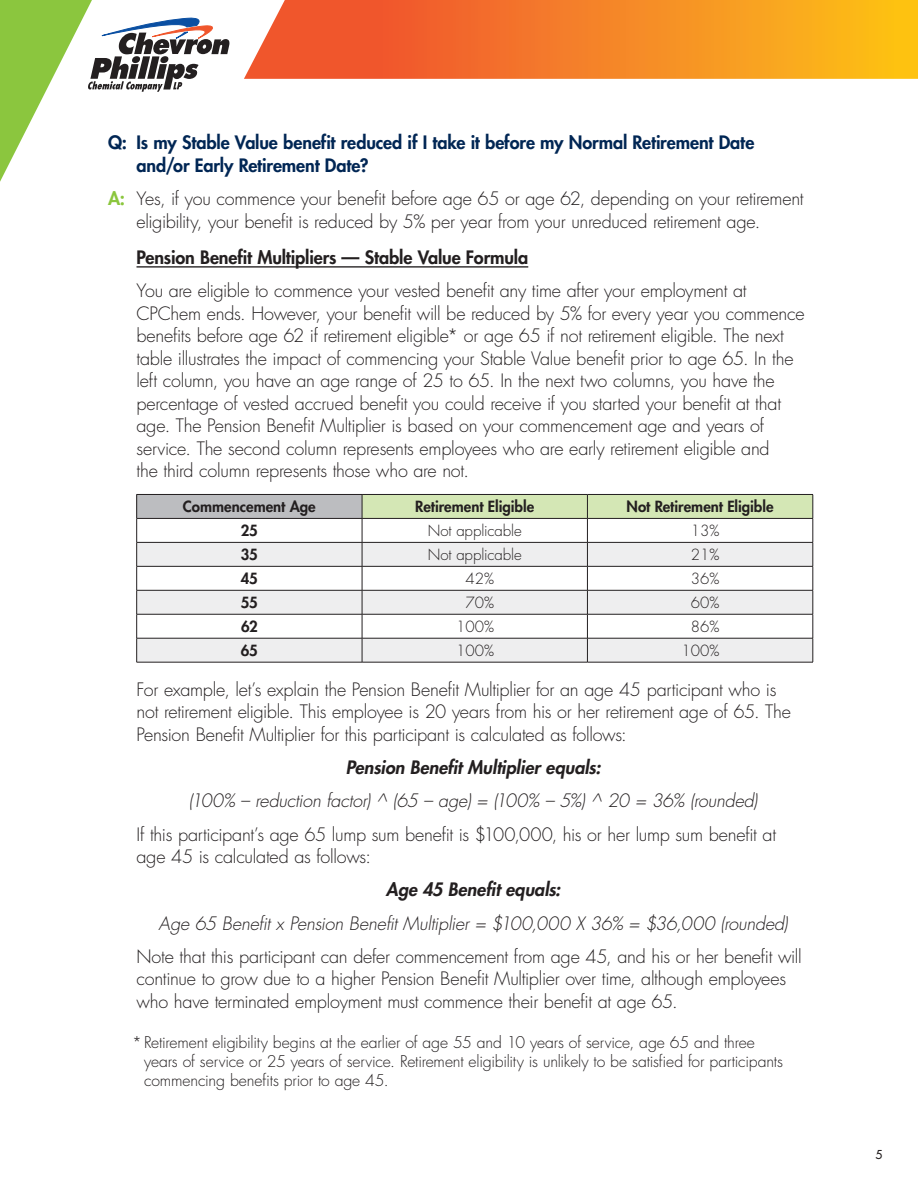
<style>
.page{position:relative;width:918px;height:1188px;background:#fff}
.page>*{position:absolute;margin:0;border:0;box-sizing:border-box;transform-origin:0 0}
.Answer{font:300 18px/22.5px "Futura";letter-spacing:-.015em;color:#231f20}
.Answer-2{font:italic 300 18px "Futura";letter-spacing:-.01em;color:#231f20}
.Question{font:800 18px/22.5px "Futura";letter-spacing:-.005em;color:#002654}
.Answer-3{font:italic 800 18px "Futura";letter-spacing:-.005em;color:#231f20}
.Answer-4{font:800 18px "Futura";letter-spacing:-.005em;color:#231f20}
.asterisk{font:300 15.75px/18.8px "Futura";letter-spacing:-.01em;color:#231f20}
.table_body{font:300 15px "Futura";color:#231f20}
.table_hd2{font:800 15px "Futura";color:#231f20}
.table_body-2{font:800 15px "Futura";letter-spacing:-.025em;color:#231f20}
.t1{font:12px "Futura";color:#231f20}
.s1{font-weight:800;color:#8bc63e}
</style>
<div class="page">
<svg style="left:244px;top:0;width:674px;height:79px;background:#f5872c"></svg>
<svg style="left:0;top:0;width:230px;height:182px"></svg>
<hr style="left:136px;top:266px;width:392px;height:2px;background:#231f20">
<div style="left:137px;top:494px;width:225px;height:24px;background:#bcbdc0"></div>
<svg style="left:137px;top:543px;width:225px;height:119px;fill:#eeeeef"></svg>
<hr style="left:136px;top:494px;width:226px;height:1px;background:#231f20">
<hr style="left:136px;top:518px;width:226px;height:1px;background:#231f20">
<hr style="left:136px;top:542px;width:226px;height:1px;background:#231f20">
<hr style="left:136px;top:566px;width:226px;height:1px;background:#231f20">
<hr style="left:136px;top:590px;width:226px;height:1px;background:#231f20">
<hr style="left:136px;top:614px;width:226px;height:1px;background:#231f20">
<hr style="left:136px;top:638px;width:226px;height:1px;background:#231f20">
<svg style="left:136px;top:495px;width:1px;height:167px"></svg>
<svg style="left:362px;top:494px;width:452px;height:168px"></svg>
<hr style="left:136px;top:662px;width:226px;height:1px;background:#231f20">
<hr style="left:362px;top:662px;width:225px;height:1px;background:#231f20">
<hr style="left:587px;top:662px;width:226px;height:1px;background:#231f20">
<p class="Question" style="left:136px;top:131px;width:619px;text-indent:-28px">Q: Is my Stable Value benefit reduced if I take it before my Normal Retirement Date and/or Early Retirement Date?</p>
<p class="Answer" style="left:136px;top:188px;width:669px;text-indent:-28px"><span class="s1">A:</span> Yes, if you commence your benefit before age 65 or age 62, depending on your retirement eligibility, your benefit is reduced by 5% per year from your unreduced retirement age.</p>
<p class="Answer-4" style="left:136px;top:246px;width:393px">Pension Benefit Multipliers — Stable Value Formula</p>
<p class="Answer" style="left:136px;top:280px;width:670px">You are eligible to commence your vested benefit any time after your employment at CPChem ends. However, your benefit will be reduced by 5% for every year you commence benefits before age 62 if retirement eligible* or age 65 if not retirement eligible. The next table illustrates the impact of commencing your Stable Value benefit prior to age 65. In the left column, you have an age range of 25 to 65. In the next two columns, you have the percentage of vested accrued benefit you could receive if you started your benefit at that age. The Pension Benefit Multiplier is based on your commencement age and years of service. The second column represents employees who are early retirement eligible and<br>the third column represents those who are not.</p>
<p class="table_hd2" style="left:183px;top:497px;width:134px">Commencement Age</p>
<p class="table_hd2" style="left:415px;top:497px;width:120px">Retirement Eligible</p>
<p class="table_hd2" style="left:627px;top:497px;width:149px">Not Retirement Eligible</p>
<p class="table_body-2" style="left:241px;top:521px;width:19px">25</p>
<p class="table_body" style="left:428px;top:521px;width:96px">Not applicable</p>
<p class="table_body" style="left:691px;top:521px;width:30px">13%</p>
<p class="table_body-2" style="left:241px;top:545px;width:18px">35</p>
<p class="table_body" style="left:428px;top:545px;width:96px">Not applicable</p>
<p class="table_body" style="left:691px;top:545px;width:30px">21%</p>
<p class="table_body-2" style="left:241px;top:569px;width:19px">45</p>
<p class="table_body" style="left:466px;top:569px;width:30px">42%</p>
<p class="table_body" style="left:691px;top:569px;width:30px">36%</p>
<p class="table_body-2" style="left:241px;top:593px;width:18px">55</p>
<p class="table_body" style="left:466px;top:593px;width:30px">70%</p>
<p class="table_body" style="left:691px;top:593px;width:30px">60%</p>
<p class="table_body-2" style="left:241px;top:617px;width:18px">62</p>
<p class="table_body" style="left:456px;top:617px;width:39px">100%</p>
<p class="table_body" style="left:691px;top:617px;width:30px">86%</p>
<p class="table_body-2" style="left:241px;top:641px;width:19px">65</p>
<p class="table_body" style="left:456px;top:641px;width:39px">100%</p>
<p class="table_body" style="left:682px;top:641px;width:39px">100%</p>
<p class="Answer" style="left:136px;top:678px;width:656px">For example, let’s explain the Pension Benefit Multiplier for an age 45 participant who is not retirement eligible. This employee is 20 years from his or her retirement age of 65. The<br>Pension Benefit Multiplier for this participant is calculated as follows:</p>
<p class="Answer-3" style="left:346px;top:755px;width:256px">Pension Benefit Multiplier equals:</p>
<p class="Answer-2" style="left:189px;top:789px;width:570px">(100% – reduction factor) ^ (65 – age) = (100% – 5%) ^ 20 = 36% (rounded)</p>
<p class="Answer" style="left:136px;top:823px;width:641px">If this participant’s age 65 lump sum benefit is $100,000, his or her lump sum benefit at age 45 is calculated as follows:</p>
<p class="Answer-3" style="left:386px;top:878px;width:176px">Age 45 Benefit equals:</p>
<p class="Answer-2" style="left:159px;top:912px;width:631px">Age 65 Benefit x Pension Benefit Multiplier = $100,000 X 36% = $36,000 (rounded)</p>
<p class="Answer" style="left:136px;top:945px;width:667px">Note that this participant can defer commencement from age 45, and his or her benefit will continue to grow due to a higher Pension Benefit Multiplier over time, although employees who have terminated employment must commence their benefit at age 65.</p>
<p class="asterisk" style="left:144px;top:1033px;width:641px;text-indent:-12px">*Retirement eligibility begins at the earlier of age 55 and 10 years of service, age 65 and three years of service or 25 years of service. Retirement eligibility is unlikely to be satisfied for participants commencing benefits prior to age 45.</p>
<p class="t1" style="left:875px;top:1146px;width:8px">5</p>
</div>
